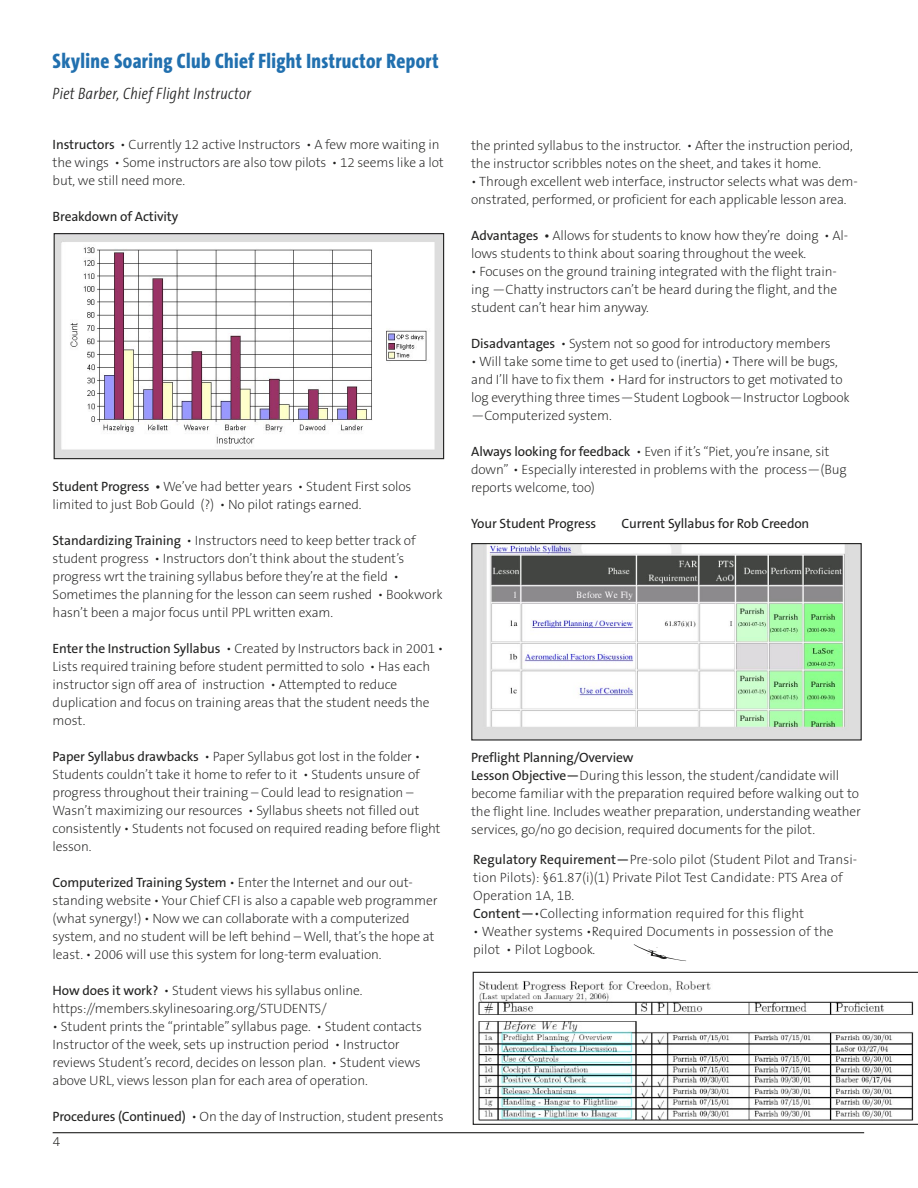
<style>
.page{position:relative;width:918px;height:1188px;background:#fff}
.page>*{position:absolute;margin:0;border:0;box-sizing:border-box;transform-origin:0 0}
.Skylines_Head{font:800 21px "The Sans Cd OF8";letter-spacing:.02em;color:#2170af}
.Skylines_Author{font:italic 300 16.5px "The Sans Cd LF3 i";letter-spacing:.02em;color:#212120}
.Skyline_text{font:200 13.5px/18px "The Sans CE B2";letter-spacing:-.01em;color:#212120}
.Skyline_text-2{font:13.5px "The Sans CE B5 Plain";letter-spacing:-.01em;color:#212120}
.s1{font-family:"The Sans CE B5 Plain";font-weight:400}
</style>
<div class="page">
<img style="left:56px;top:235px;width:386px;height:222px">
<div style="left:54px;top:233px;width:390px;height:226px;border:1px solid #212120"></div>
<img style="left:473px;top:545px;width:387px;height:194px">
<div style="left:471px;top:543px;width:391px;height:198px;border:1px solid #212120"></div>
<svg style="left:473px;top:972px;width:445px;height:153px"></svg>
<svg style="left:634px;top:944px;width:52px;height:17px"></svg>
<hr style="left:53px;top:1132px;width:811px;height:1px;background:#212120">
<p class="Skylines_Head" style="left:53px;top:50px;width:388px">Skyline Soaring Club Chief Flight Instructor Report</p>
<p class="Skylines_Author" style="left:53px;top:86px;width:200px">Piet Barber, Chief Flight Instructor</p>
<p class="Skyline_text" style="left:53px;top:136px;width:393px"><span class="s1">Instructors</span> • Currently 12 active Instructors • A few more waiting in the wings • Some instructors are also tow pilots • 12 seems like a lot but, we still need more.</p>
<p class="Skyline_text-2" style="left:53px;top:209px;width:127px">Breakdown of Activity</p>
<p class="Skyline_text" style="left:53px;top:478px;width:360px"><span class="s1">Student Progress •</span> We’ve had better years • Student First solos limited to just Bob Gould (?) • No pilot ratings earned.</p>
<p class="Skyline_text" style="left:53px;top:532px;width:392px"><span class="s1">Standardizing Training</span> • Instructors need to keep better track of student progress • Instructors don’t think about the student’s progress wrt the training syllabus before they’re at the field • Sometimes the planning for the lesson can seem rushed • Bookwork hasn’t been a major focus until PPL written exam.</p>
<p class="Skyline_text" style="left:53px;top:640px;width:392px"><span class="s1">Enter the Instruction Syllabus</span> • Created by Instructors back in 2001 • Lists required training before student permitted to solo • Has each instructor sign off area of instruction • Attempted to reduce duplication and focus on training areas that the student needs the most.</p>
<p class="Skyline_text" style="left:53px;top:748px;width:389px"><span class="s1">Paper Syllabus drawbacks</span> • Paper Syllabus got lost in the folder • Students couldn’t take it home to refer to it • Students unsure of progress throughout their training – Could lead to resignation – Wasn’t maximizing our resources • Syllabus sheets not filled out consistently • Students not focused on required reading before flight lesson.</p>
<p class="Skyline_text" style="left:53px;top:874px;width:386px"><span class="s1">Computerized Training System</span> • Enter the Internet and our out&shy;standing website • Your Chief CFI is also a capable web programmer (what synergy!) • Now we can collaborate with a computerized system, and no student will be left behind – Well, that’s the hope at least. • 2006 will use this system for long-term evaluation.</p>
<p class="Skyline_text" style="left:53px;top:982px;width:311px"><span class="s1">How does it work?</span> • Student views his syllabus online. https://members.skylinesoaring.org/STUDENTS/</p>
<p class="Skyline_text" style="left:53px;top:1018px;width:371px">• Student prints the “printable” syllabus page. • Student contacts Instructor of the week, sets up instruction period • Instructor reviews Student’s record, decides on lesson plan. • Student views above URL, views lesson plan for each area of operation.</p>
<p class="Skyline_text" style="left:53px;top:1108px;width:392px"><span class="s1">Procedures (Continued)</span> • On the day of Instruction, student presents</p>
<p class="Skyline_text" style="left:53px;top:1134px;width:9px">4</p>
<p class="Skyline_text" style="left:471px;top:137px;width:383px">the printed syllabus to the instructor. • After the instruction period, the instructor scribbles notes on the sheet, and takes it home.</p>
<p class="Skyline_text" style="left:471px;top:173px;width:388px">• Through excellent web interface, instructor selects what was dem&shy;onstrated, performed, or proficient for each applicable lesson area.</p>
<p class="Skyline_text" style="left:471px;top:227px;width:379px"><span class="s1">Advantages •</span> Allows for students to know how they’re doing • Al&shy;lows students to think about soaring throughout the week.</p>
<p class="Skyline_text" style="left:471px;top:263px;width:367px;text-align:justify">• Focuses on the ground training integrated with the flight train&shy;ing —Chatty instructors can’t be heard during the flight, and the student can’t hear him anyway.</p>
<p class="Skyline_text" style="left:471px;top:335px;width:361px"><span class="s1">Disadvantages</span> • System not so good for introductory members</p>
<p class="Skyline_text" style="left:471px;top:353px;width:380px">• Will take some time to get used to (inertia) • There will be bugs, and I’ll have to fix them • Hard for instructors to get motivated to log everything three times—Student Logbook—Instructor Logbook —Computerized system.</p>
<p class="Skyline_text" style="left:471px;top:443px;width:377px"><span class="s1">Always looking for feedback</span> • Even if it’s “Piet, you’re insane, sit down” • Especially interested in problems with the process—(Bug reports welcome, too)</p>
<p class="Skyline_text-2" style="left:471px;top:516px;width:127px">Your Student Progress</p>
<p class="Skyline_text-2" style="left:621px;top:516px;width:189px">Current Syllabus for Rob Creedon</p>
<p class="Skyline_text-2" style="left:471px;top:750px;width:164px">Preflight Planning/Overview</p>
<p class="Skyline_text" style="left:471px;top:767px;width:391px"><span class="s1">Lesson Objective—</span>During this lesson, the student/candidate will become familiar with the preparation required before walking out to the flight line. Includes weather preparation, understanding weather services, go/no go decision, required documents for the pilot.</p>
<p class="Skyline_text" style="left:473px;top:851px;width:385px"><span class="s1">Regulatory Requirement—</span>Pre-solo pilot (Student Pilot and Transi&shy;tion Pilots): §61.87(i)(1) Private Pilot Test Candidate: PTS Area of<br>Operation 1A, 1B.</p>
<p class="Skyline_text" style="left:473px;top:905px;width:332px"><span class="s1">Content—</span>•Collecting information required for this flight</p>
<p class="Skyline_text" style="left:473px;top:923px;width:362px">• Weather systems •Required Documents in possession of the pilot • Pilot Logbook.</p>
</div>
